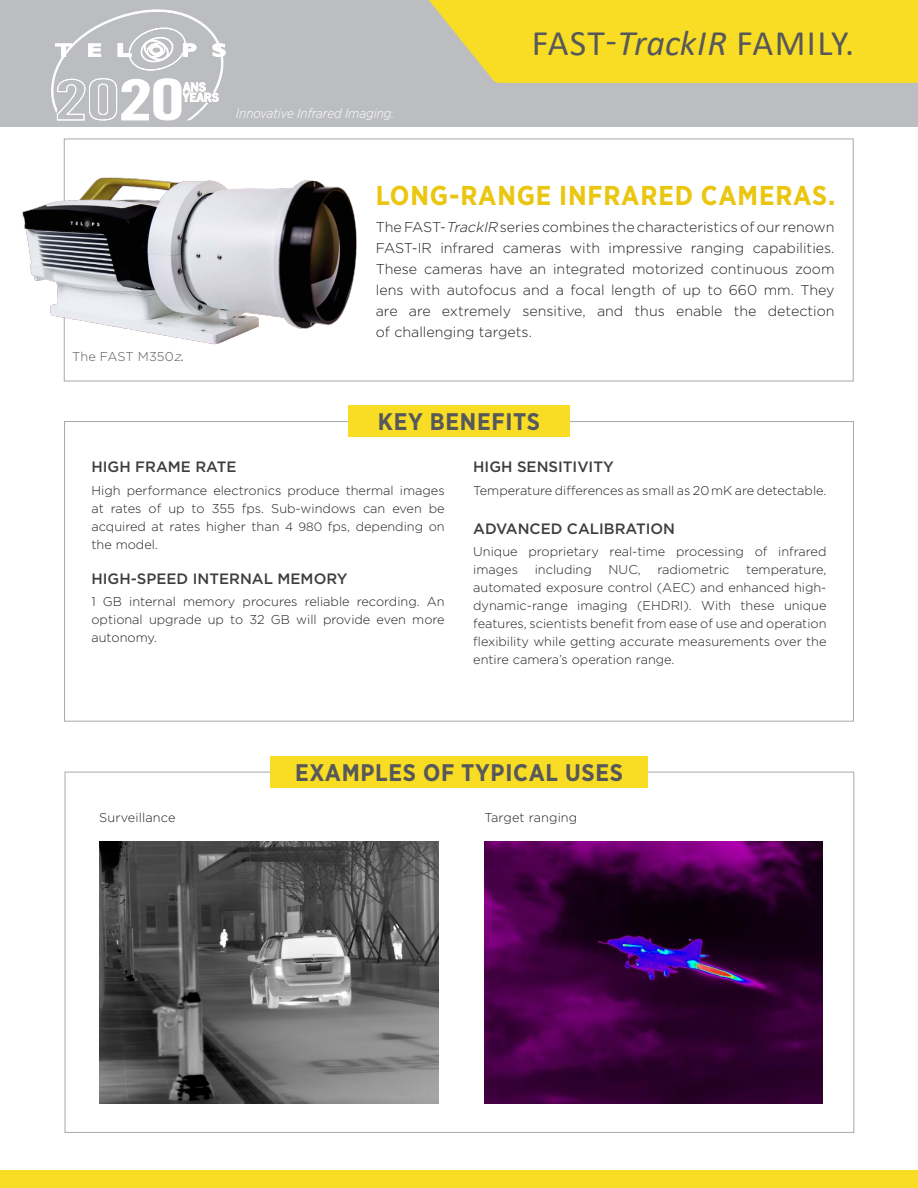
<style>
.page{position:relative;width:918px;height:1188px;background:#fff}
.page>*{position:absolute;margin:0;border:0;box-sizing:border-box;transform-origin:0 0}
.Légende{font:36px "Calibri";letter-spacing:.035em;color:#57585a}
.TitreRouge{font:700 27.3px "Gotham Narrow";letter-spacing:.03em;color:#eac611}
.New-TItre{font:700 24px "Gotham Narrow";letter-spacing:.03em;color:#57585a}
.New_sous-titres{font:500 15px "Gotham";color:#3e3e3f}
.TexteIntro{font:300 14.25px/21px "Gotham";color:#231f20;text-align:justify}
.Légende-2{font:italic 300 13.5px "Gotham Narrow";color:#fff}
.Texte_courant{font:300 12.75px/18px "Gotham";color:#231f20;text-align:justify}
.Texte_courant-2{font:300 12.75px "Gotham";color:#575757}
.s1{font-style:italic}
.s2{font-weight:400;font-style:italic}
.s3{font-size:12px}
</style>
<div class="page">
<div style="left:0;top:0;width:918px;height:127px;background:#bcbdc0"></div>
<svg style="left:429px;top:0;width:489px;height:83px;background:#f4d92e"></svg>
<div style="left:0;top:1170px;width:918px;height:18px;background:#f9dc24"></div>
<div style="left:348px;top:405px;width:222px;height:31px;background:#f9dc24"></div>
<div style="left:270px;top:756px;width:378px;height:31px;background:#f9dc24"></div>
<img style="left:485px;top:841px;width:338px;height:262px">
<img style="left:100px;top:841px;width:338px;height:262px">
<img style="left:22px;top:138px;width:340px;height:220px">
<svg style="left:51px;top:10px;width:174px;height:110px"></svg>
<p class="Légende-2" style="left:236px;top:105px;width:160px">Innovative Infrared Imaging.</p>
<p class="Légende" style="left:532px;top:18px;width:324px">FAST-<span class="s1">TrackIR</span> FAMILY.</p>
<p class="Texte_courant-2" style="left:72px;top:348px;width:114px">The FAST M350<span class="s1">z</span><span class="s2">.</span></p>
<p class="TitreRouge" style="left:376px;top:178px;width:461px">LONG-RANGE INFRARED CAMERAS.</p>
<p class="TexteIntro" style="left:376px;top:216px;width:460px">The FAST-<span class="s1">TrackIR</span> series combines the characteristics of our renown FAST-IR infrared cameras with impressive ranging capabilities.<br>These cameras have an integrated motorized continuous zoom lens with autofocus and a focal length of up to 660 mm. They are are extremely sensitive, and thus enable the detection of challenging targets.</p>
<p class="New-TItre" style="left:378px;top:406px;width:164px">KEY BENEFITS</p>
<p class="New_sous-titres" style="left:92px;top:457px;width:147px">HIGH FRAME RATE</p>
<p class="Texte_courant" style="left:92px;top:481px;width:355px">High performance electronics produce thermal images at rates of up to 355 fps. Sub-windows can even be acquired at rates higher than <span class="s3">4 980</span> fps, depending on the model.</p>
<p class="New_sous-titres" style="left:92px;top:569px;width:258px">HIGH-SPEED INTERNAL MEMORY</p>
<p class="Texte_courant" style="left:92px;top:592px;width:355px">1 GB internal memory procures reliable recording. An optional upgrade up to 32 GB will provide even more autonomy.</p>
<p class="New_sous-titres" style="left:473px;top:457px;width:142px">HIGH SENSITIVITY</p>
<p class="Texte_courant" style="left:473px;top:481px;width:355px">Temperature differences as small as 20 mK are detectable.</p>
<p class="New_sous-titres" style="left:473px;top:519px;width:203px">ADVANCED CALIBRATION</p>
<p class="Texte_courant" style="left:473px;top:542px;width:355px">Unique proprietary real-time processing of infrared images</p>
<p class="Texte_courant" style="left:535px;top:560px;width:59px">including</p>
<p class="Texte_courant" style="left:609px;top:560px;width:34px">NUC,</p>
<p class="Texte_courant" style="left:657px;top:560px;width:74px">radiometric</p>
<p class="Texte_courant" style="left:473px;top:560px;width:355px;text-indent:273px">temperature, automated exposure control (AEC) and enhanced high&shy;dynamic-range imaging (EHDRI). With these unique features, scientists benefit from ease of use and operation flexibility while getting accurate measurements over the entire camera’s operation range.</p>
<p class="Texte_courant" style="left:99px;top:808px;width:78px">Surveillance</p>
<p class="New-TItre" style="left:295px;top:757px;width:329px">EXAMPLES OF TYPICAL USES</p>
<p class="Texte_courant" style="left:485px;top:808px;width:94px">Target ranging</p>
</div>
